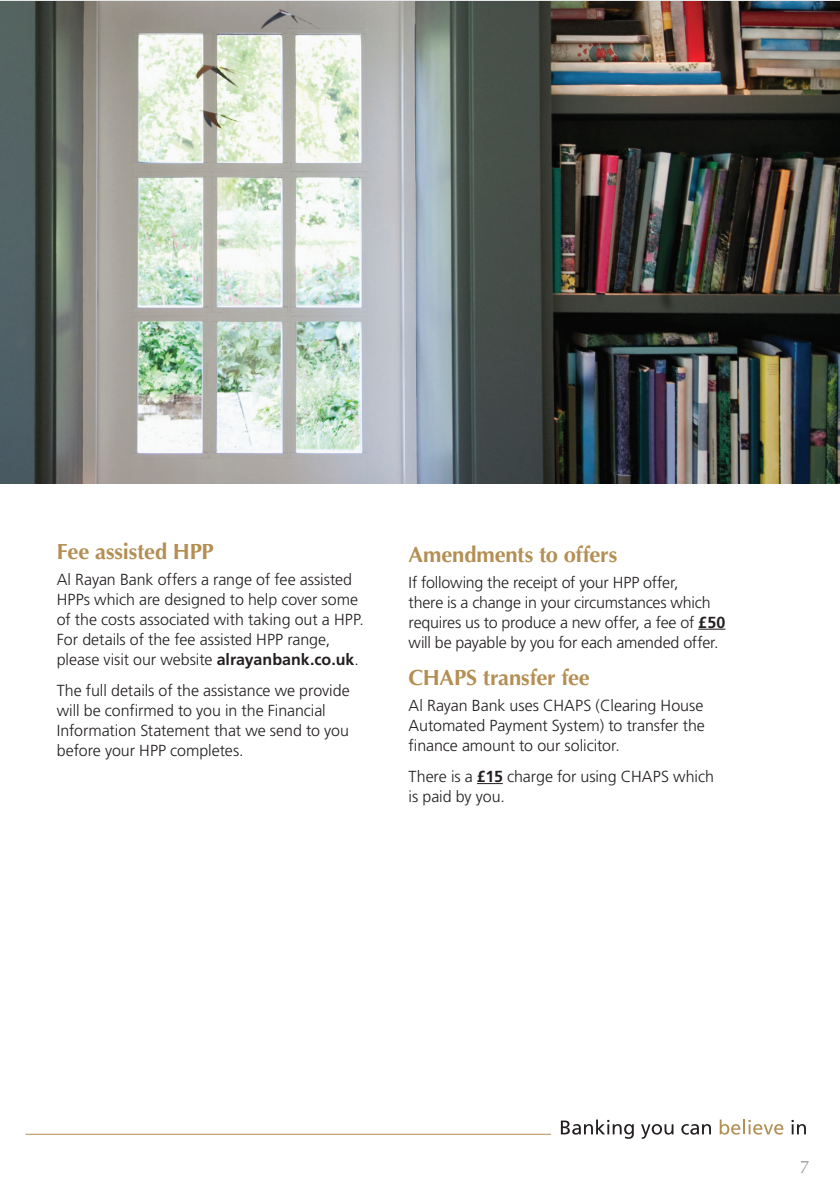
<style>
.page{position:relative;width:840px;height:1191px;background:#fff}
.page>*{position:absolute;margin:0;border:0;box-sizing:border-box;transform-origin:0 0}
.Subhead{font:700 22px "Optima";letter-spacing:-.01em;color:#b48f54}
.t1{font:18px "Optima";color:#939598}
.Body_Text{font:300 16px/20px "Frutiger";letter-spacing:-.005em;color:#231f20}
.s1{font-weight:700}
</style>
<div class="page">
<svg style="left:560px;top:1119px;width:73px;height:19px"></svg>
<svg style="left:641px;top:1124px;width:32px;height:14px"></svg>
<svg style="left:681px;top:1124px;width:29px;height:10px"></svg>
<svg style="left:719px;top:1119px;width:64px;height:15px"></svg>
<svg style="left:791px;top:1120px;width:14px;height:14px"></svg>
<hr style="left:26px;top:1133px;width:524px;height:1px;background:#b48f54">
<img style="left:0;top:1px;width:839px;height:483px">
<svg style="left:698px;top:629px;width:27px;height:1px"></svg>
<svg style="left:477px;top:783px;width:25px;height:1px"></svg>
<p class="Subhead" style="left:57px;top:538px;width:158px">Fee assisted HPP</p>
<p class="Body_Text" style="left:57px;top:569px;width:308px">Al Rayan Bank offers a range of fee assisted HPPs which are designed to help cover some of the costs associated with taking out a HPP.<br>For details of the fee assisted HPP range, please visit our website <span class="s1">alrayanbank.co.uk</span>.</p>
<p class="Body_Text" style="left:57px;top:680px;width:294px">The full details of the assistance we provide will be confirmed to you in the Financial Information Statement that we send to you before your HPP completes.</p>
<p class="Subhead" style="left:408px;top:541px;width:210px">Amendments to offers</p>
<p class="Body_Text" style="left:408px;top:572px;width:271px">If following the receipt of your HPP offer,</p>
<p class="Body_Text" style="left:408px;top:592px;width:303px">there is a change in your circumstances which</p>
<p class="Body_Text" style="left:408px;top:612px;width:318px">requires us to produce a new offer, a fee of <span class="s1">£50</span></p>
<p class="Body_Text" style="left:408px;top:632px;width:311px">will be payable by you for each amended offer.</p>
<p class="Subhead" style="left:408px;top:664px;width:183px">CHAPS transfer fee</p>
<p class="Body_Text" style="left:408px;top:695px;width:297px;text-align:justify">Al Rayan Bank uses CHAPS (Clearing House Automated Payment System) to transfer the finance amount to our solicitor.</p>
<p class="Body_Text" style="left:408px;top:766px;width:306px">There is a <span class="s1">£15</span> charge for using CHAPS which is paid by you.</p>
<p class="t1" style="left:799px;top:1156px;width:12px">7</p>
</div>
